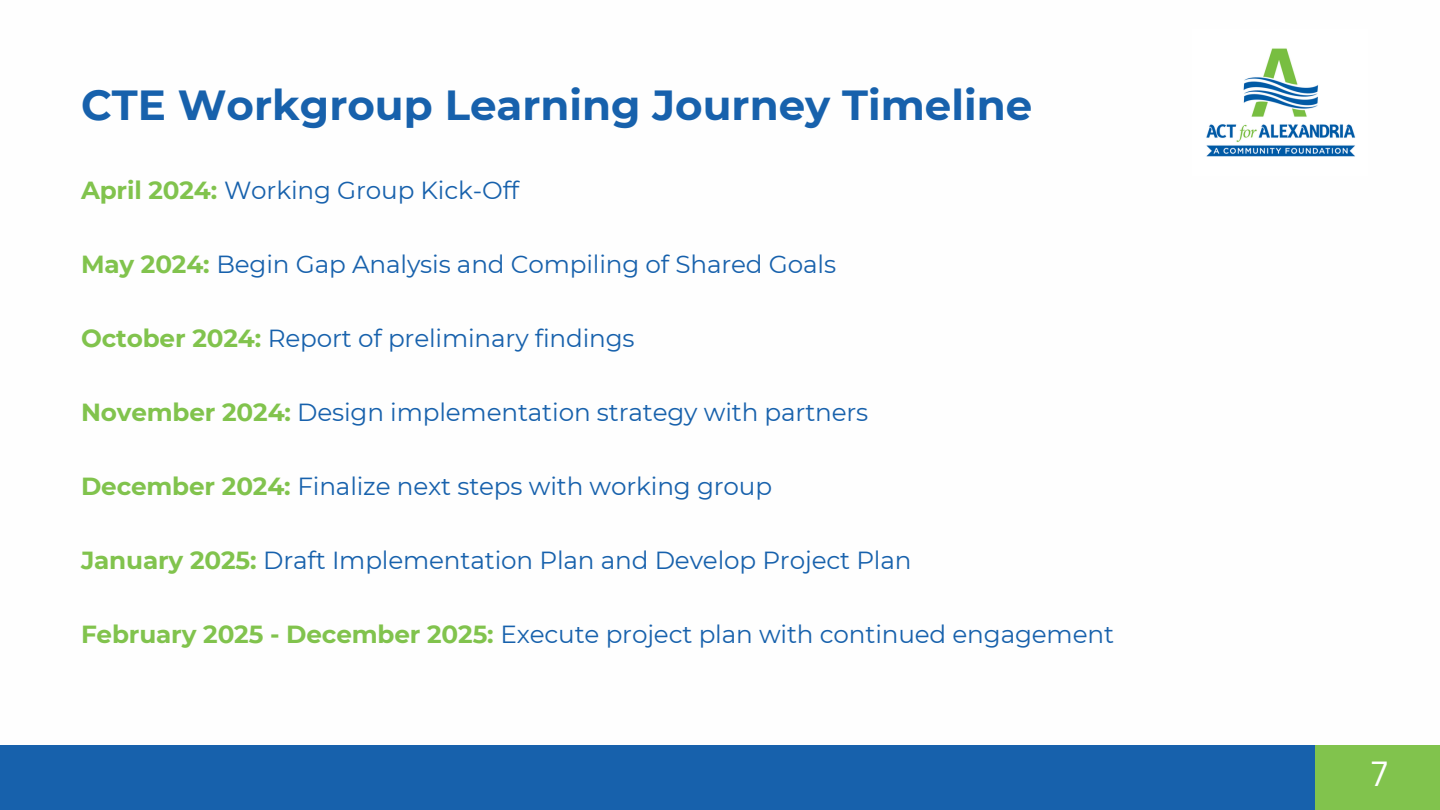
<style>
.page{position:relative;width:1440px;height:810px;background:#fff}
.page>*{position:absolute;margin:0;border:0;box-sizing:border-box;transform-origin:0 0}
.t1{font:700 42px "Montserrat";color:#1761ac}
.t2{font:34px "Canva Sans";color:#fff}
.t3{font:24.7px "Montserrat";letter-spacing:-.005em;color:#1761ac}
.s1{font-weight:700;color:#81c34d}
</style>
<div class="page">
<div style="left:0;top:746px;width:1437px;height:64px;background:#1761ac"></div>
<div style="left:1316px;top:746px;width:124px;height:64px;background:#81c34d"></div>
<img style="left:1206px;top:48px;width:150px;height:109px">
<p class="t1" style="left:81px;top:80px;width:953px">CTE Workgroup Learning Journey Timeline</p>
<p class="t3" style="left:81px;top:175px;width:440px"><span class="s1">April 2024:</span> Working Group Kick-Off</p>
<p class="t3" style="left:81px;top:249px;width:757px"><span class="s1">May 2024:</span> Begin Gap Analysis and Compiling of Shared Goals</p>
<p class="t3" style="left:81px;top:323px;width:555px"><span class="s1">October 2024:</span> Report of preliminary findings</p>
<p class="t3" style="left:81px;top:397px;width:789px"><span class="s1">November 2024:</span> Design implementation strategy with partners</p>
<p class="t3" style="left:81px;top:471px;width:693px"><span class="s1">December 2024:</span> Finalize next steps with working group</p>
<p class="t3" style="left:81px;top:545px;width:832px"><span class="s1">January 2025:</span> Draft Implementation Plan and Develop Project Plan</p>
<p class="t3" style="left:81px;top:619px;width:1035px"><span class="s1">February 2025 - December 2025:</span> Execute project plan with continued engagement</p>
<p class="t2" style="left:1371px;top:750px;width:18px">7</p>
</div>
